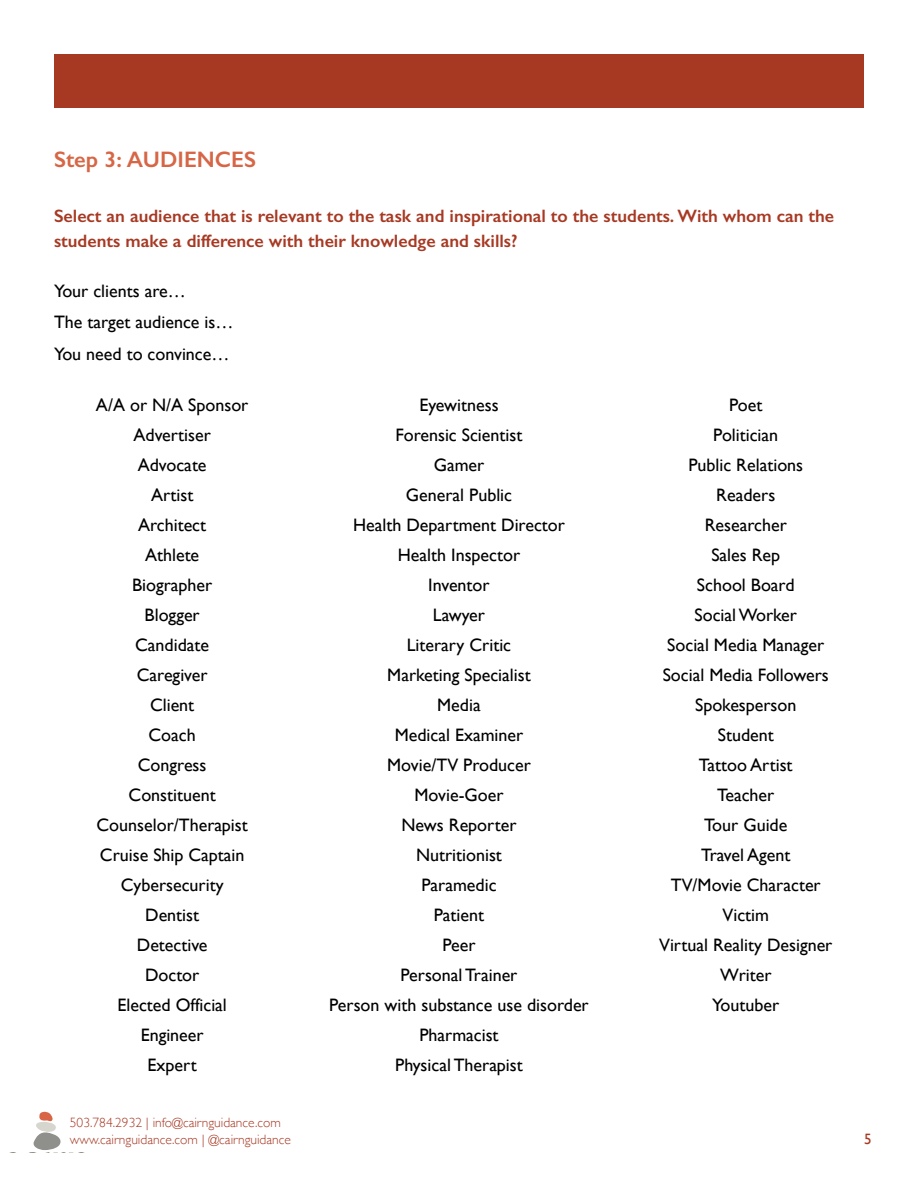
<style>
.page{position:relative;width:918px;height:1188px;background:#fff}
.page>*{position:absolute;margin:0;border:0;box-sizing:border-box;transform-origin:0 0}
.t1{font:600 22.5px "Gill Sans";color:#d66645}
.t2{font:18px/30px "Gill Sans";color:#000;text-align:center}
.t3{font:600 18px/25.5px "Gill Sans";color:#a73923}
.t4{font:15px "Gill Sans";color:#a73923}
.t5{font:300 13.5px/16.5px "Gill Sans";color:#a73923}
</style>
<div class="page">
<svg style="left:33px;top:1111px;width:28px;height:39px"></svg>
<div style="left:54px;top:54px;width:810px;height:54px;background:#a73923"></div>
<p class="t1" style="left:54px;top:145px;width:204px">Step 3: AUDIENCES</p>
<p class="t3" style="left:54px;top:203px;width:782px">Select an audience that is relevant to the task and inspirational to the students. With whom can the students make a difference with their knowledge and skills?</p>
<p class="t2" style="left:54px;top:276px;width:133px">Your clients are…</p>
<p class="t2" style="left:54px;top:307px;width:181px">The target audience is…</p>
<p class="t2" style="left:54px;top:339px;width:177px">You need to convince…</p>
<p class="t2" style="left:96px;top:390px;width:154px">A/A or N/A Sponsor<br>Advertiser</p>
<p class="t2" style="left:138px;top:450px;width:70px">Advocate</p>
<p class="t2" style="left:138px;top:480px;width:70px">Artist<br>Architect<br>Athlete</p>
<p class="t2" style="left:132px;top:570px;width:82px">Biographer</p>
<p class="t2" style="left:135px;top:600px;width:76px">Blogger<br>Candidate<br>Caregiver</p>
<p class="t2" style="left:150px;top:690px;width:46px">Client</p>
<p class="t2" style="left:149px;top:720px;width:49px">Coach</p>
<p class="t2" style="left:129px;top:750px;width:89px">Congress<br>Constituent</p>
<p class="t2" style="left:97px;top:810px;width:153px">Counselor/Therapist<br>Cruise Ship Captain<br>Cybersecurity<br>Dentist<br>Detective<br>Doctor</p>
<p class="t2" style="left:117px;top:990px;width:111px">Elected Official</p>
<p class="t2" style="left:141px;top:1020px;width:65px">Engineer</p>
<p class="t2" style="left:148px;top:1050px;width:51px">Expert</p>
<p class="t2" style="left:729px;top:390px;width:35px">Poet</p>
<p class="t2" style="left:713px;top:420px;width:66px">Politician</p>
<p class="t2" style="left:688px;top:450px;width:116px">Public Relations</p>
<p class="t2" style="left:716px;top:480px;width:61px">Readers</p>
<p class="t2" style="left:705px;top:510px;width:84px">Researcher</p>
<p class="t2" style="left:711px;top:540px;width:70px">Sales Rep</p>
<p class="t2" style="left:697px;top:570px;width:99px">School Board</p>
<p class="t2" style="left:695px;top:600px;width:104px">Social Worker</p>
<p class="t2" style="left:667px;top:630px;width:158px">Social Media Manager</p>
<p class="t2" style="left:663px;top:660px;width:168px">Social Media Followers</p>
<p class="t2" style="left:695px;top:690px;width:103px">Spokesperson</p>
<p class="t2" style="left:718px;top:720px;width:58px">Student</p>
<p class="t2" style="left:699px;top:750px;width:95px">Tattoo Artist</p>
<p class="t2" style="left:717px;top:780px;width:59px">Teacher</p>
<p class="t2" style="left:704px;top:810px;width:85px">Tour Guide</p>
<p class="t2" style="left:701px;top:840px;width:91px">Travel Agent</p>
<p class="t2" style="left:671px;top:870px;width:151px">TV/Movie Character</p>
<p class="t2" style="left:723px;top:900px;width:48px">Victim</p>
<p class="t2" style="left:659px;top:930px;width:175px">Virtual Reality Designer</p>
<p class="t2" style="left:720px;top:960px;width:53px">Writer</p>
<p class="t2" style="left:712px;top:990px;width:69px">Youtuber</p>
<p class="t2" style="left:419px;top:390px;width:81px">Eyewitness</p>
<p class="t2" style="left:396px;top:420px;width:128px">Forensic Scientist<br>Gamer</p>
<p class="t2" style="left:353px;top:480px;width:213px">General Public<br>Health Department Director</p>
<p class="t2" style="left:398px;top:540px;width:124px">Health Inspector</p>
<p class="t2" style="left:428px;top:570px;width:63px">Inventor</p>
<p class="t2" style="left:433px;top:600px;width:54px">Lawyer</p>
<p class="t2" style="left:407px;top:630px;width:106px">Literary Critic</p>
<p class="t2" style="left:387px;top:660px;width:145px">Marketing Specialist</p>
<p class="t2" style="left:437px;top:690px;width:45px">Media</p>
<p class="t2" style="left:395px;top:720px;width:130px">Medical Examiner</p>
<p class="t2" style="left:387px;top:750px;width:145px">Movie/TV Producer</p>
<p class="t2" style="left:414px;top:780px;width:91px">Movie-Goer</p>
<p class="t2" style="left:402px;top:810px;width:116px">News Reporter</p>
<p class="t2" style="left:416px;top:840px;width:87px">Nutritionist</p>
<p class="t2" style="left:421px;top:870px;width:77px">Paramedic</p>
<p class="t2" style="left:434px;top:900px;width:52px">Patient</p>
<p class="t2" style="left:442px;top:930px;width:35px">Peer</p>
<p class="t2" style="left:401px;top:960px;width:118px">Personal Trainer</p>
<p class="t2" style="left:329px;top:990px;width:261px">Person with substance use disorder</p>
<p class="t2" style="left:419px;top:1020px;width:81px">Pharmacist</p>
<p class="t2" style="left:395px;top:1050px;width:129px">Physical Therapist</p>
<p class="t5" style="left:70px;top:1114px;width:223px">503.784.2932 | info@cairnguidance.com www.cairnguidance.com | @cairnguidance</p>
<p class="t4" style="left:864px;top:1130px;width:9px">5</p>
</div>
